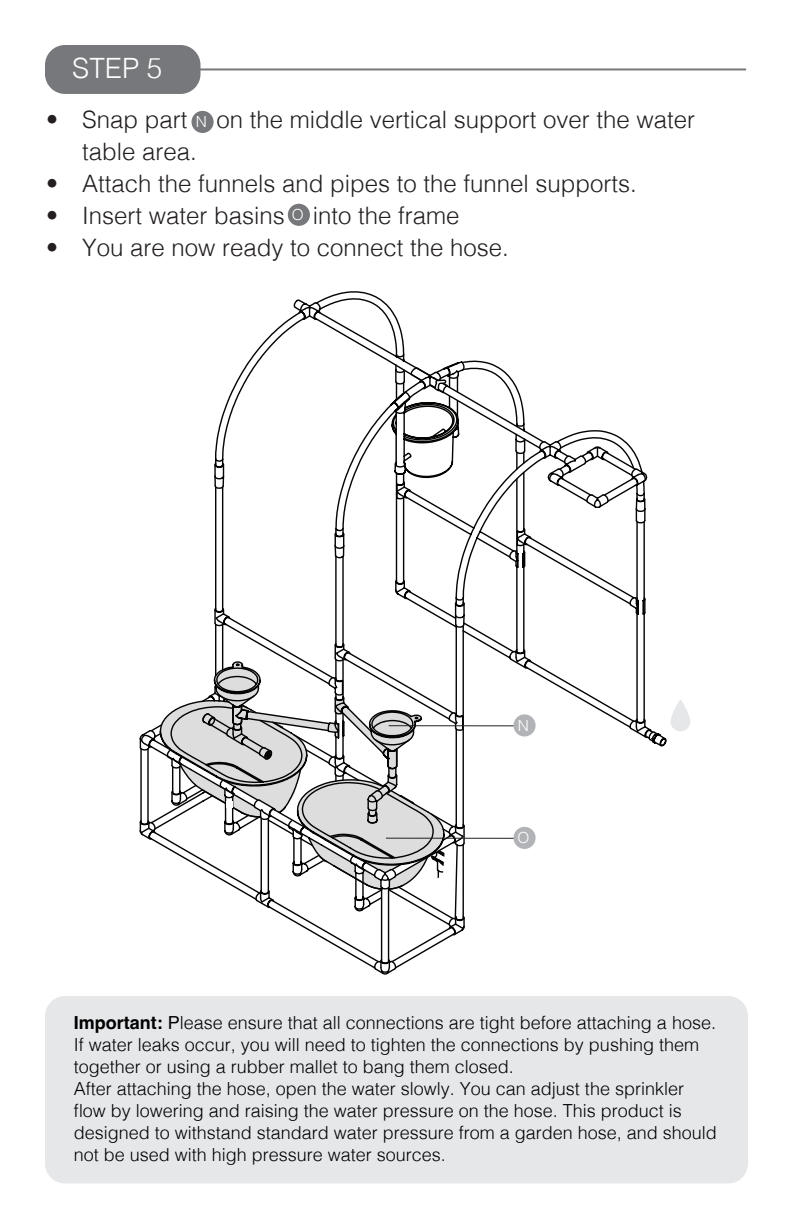
<style>
.page{position:relative;width:792px;height:1224px;background:#fff}
.page>*{position:absolute;margin:0;border:0;box-sizing:border-box;transform-origin:0 0}
.t1{font:300 28px "Helvetica";color:#fff}
.t2{font:300 24px/32px "Helvetica";color:#231f20}
.t3{font:300 18px/22px "Helvetica";color:#000}
.t4{font:300 15.4px "Helvetica";color:#fff}
.s1{font-weight:700}
.s2{font-weight:400}
</style>
<div class="page">
<div style="left:45px;top:996px;width:703px;height:187px;background:#e6e7e9;border-radius:20px"></div>
<hr style="left:101px;top:68px;width:645px;height:2px;background:#76787b">
<div style="left:45px;top:45px;width:156px;height:49px;background:#76787b;border-radius:20px"></div>
<svg style="left:139px;top:298px;width:528px;height:677px"></svg>
<svg style="left:171px;top:528px;width:475px;height:381px"></svg>
<svg style="left:159px;top:662px;width:288px;height:250px"></svg>
<svg style="left:335px;top:360px;width:130px;height:170px"></svg>
<svg style="left:671px;top:699px;width:19px;height:32px"></svg>
<hr style="left:389px;top:725px;width:128px;height:1px;background:#231f20">
<hr style="left:386px;top:838px;width:129px;height:1px;background:#231f20">
<div style="left:514px;top:714px;width:22px;height:23px;background:#b2b3b7;border-radius:50%"></div>
<div style="left:514px;top:827px;width:22px;height:22px;background:#b2b3b7;border-radius:50%"></div>
<div style="left:192px;top:111px;width:22px;height:22px;background:#76787b;border-radius:50%"></div>
<div style="left:288px;top:204px;width:22px;height:22px;background:#76787b;border-radius:50%"></div>
<p class="t1" style="left:72px;top:44px;width:92px">STEP 5</p>
<p class="t2" style="left:82px;top:102px;width:615px;text-indent:-36px">• Snap part on the middle vertical support over the water table area.</p>
<p class="t2" style="left:46px;top:166px;width:592px">• Attach the funnels and pipes to the funnel supports.</p>
<p class="t2" style="left:46px;top:198px;width:415px">• Insert water basins into the frame</p>
<p class="t2" style="left:46px;top:230px;width:464px">• You are now ready to connect the hose.</p>
<p class="t4" style="left:196px;top:109px;width:13px">N</p>
<p class="t4" style="left:292px;top:202px;width:13px">O</p>
<p class="t4" style="left:518px;top:712px;width:13px">N</p>
<p class="t4" style="left:518px;top:825px;width:13px">O</p>
<p class="t3" style="left:74px;top:1010px;width:644px"><span class="s1">Important:</span> <span class="s2">P</span>lease ensure that all connections are tight before attaching a hose.<br>If water leaks occur, you will need to tighten the connections by pushing them together or using a rubber mallet to bang them closed.</p>
<p class="t3" style="left:74px;top:1076px;width:645px">After attaching the hose, open the water slowly. You can adjust the sprinkler flow by lowering and raising the water pressure on the hose. This product is designed to withstand standard water pressure from a garden hose, and should not be used with high pressure water sources.</p>
</div>
